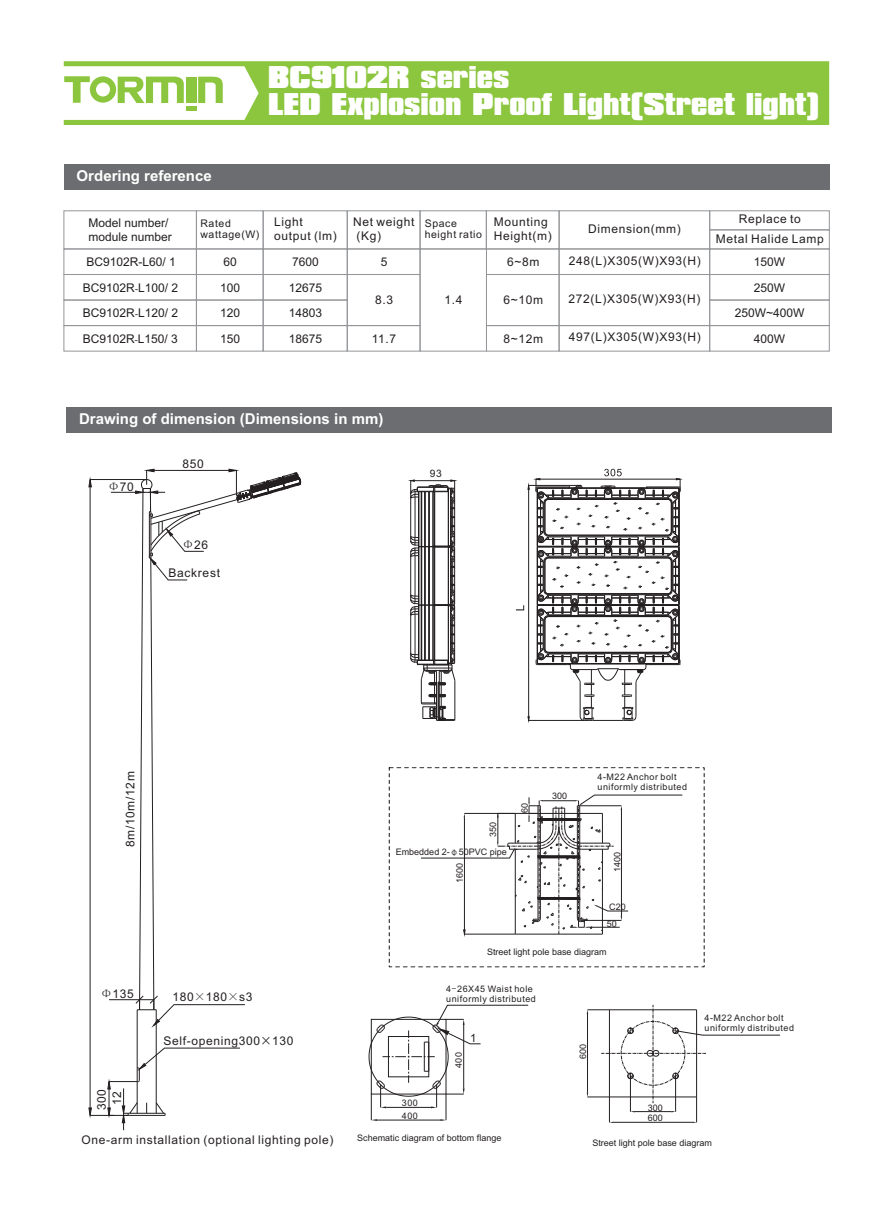
<style>
.page{position:relative;width:893px;height:1212px;background:#fff}
.page>*{position:absolute;margin:0;border:0;box-sizing:border-box;transform-origin:0 0}
.t1{font:700 27px/26.8px "Compacta BT";color:#fff}
.t2{font:700 15px "Arial";color:#fff}
.t3{font:15px "Sim Hei";color:#fff}
.t4{font:12px/13.4px "Arial";letter-spacing:.055em;color:#231f20}
.t5{font:12px/25.5px "Arial";color:#231f20}
.t6{font:11.4px "Arial";color:#231f20}
.t7{font:10.5px/11.7px "Arial";letter-spacing:.055em;color:#231f20}
.t8{font:10.35px "Arial";color:#231f20}
.t9{font:9px/12.8px "Arial";color:#231f20}
.t10{font:9px/10.1px "Arial";letter-spacing:.055em;color:#231f20}
.s1{font-size:9px}
.s2{font-family:"Sim Sun"}
.s3{font-family:"Adobe Fangsong Std"}
.s4{font-family:"Sim Hei"}
</style>
<div class="page">
<svg style="left:64px;top:61px;width:765px;height:64px;background:#9acd57"></svg>
<svg style="left:198px;top:77px;width:25px;height:26px"></svg>
<div style="left:186px;top:77px;width:10px;height:26px;background:#8bc63e"></div>
<hr style="left:186px;top:106px;width:10px;height:4px;background:#8bc63e">
<svg style="left:64px;top:76px;width:120px;height:27px"></svg>
<div style="left:66px;top:407px;width:766px;height:26px;background:#6c6d70"></div>
<div style="left:64px;top:164px;width:765px;height:25px;background:#6c6d70"></div>
<hr style="left:137px;top:1010px;width:1px;height:103px;background:#231f20">
<hr style="left:156px;top:1010px;width:1px;height:103px;background:#231f20">
<hr style="left:90px;top:479px;width:57px;height:1px;background:#231f20">
<hr style="left:90px;top:1115px;width:38px;height:1px;background:#231f20">
<hr style="left:90px;top:487px;width:1px;height:621px;background:#231f20">
<svg style="left:88px;top:477px;width:4px;height:11px"></svg>
<svg style="left:88px;top:1107px;width:4px;height:11px"></svg>
<hr style="left:109px;top:999px;width:45px;height:1px;background:#231f20">
<svg style="left:111px;top:468px;width:190px;height:560px"></svg>
<svg style="left:107px;top:1047px;width:133px;height:83px"></svg>
<svg style="left:587px;top:1005px;width:193px;height:118px"></svg>
<svg style="left:421px;top:795px;width:261px;height:141px"></svg>
<svg style="left:408px;top:479px;width:50px;height:242px"></svg>
<svg style="left:516px;top:469px;width:167px;height:254px"></svg>
<svg style="left:368px;top:1005px;width:160px;height:116px"></svg>
<div style="left:64px;top:211px;width:133px;height:38px;border:1px solid #939598"></div>
<div style="left:64px;top:249px;width:133px;height:26px;border:1px solid #939598"></div>
<div style="left:64px;top:274px;width:133px;height:26px;border:1px solid #939598"></div>
<div style="left:64px;top:300px;width:133px;height:26px;border:1px solid #939598"></div>
<div style="left:64px;top:325px;width:133px;height:26px;border:1px solid #939598"></div>
<div style="left:196px;top:211px;width:67px;height:38px;border:1px solid #939598"></div>
<div style="left:196px;top:249px;width:67px;height:26px;border:1px solid #939598"></div>
<div style="left:196px;top:274px;width:67px;height:26px;border:1px solid #939598"></div>
<div style="left:196px;top:300px;width:67px;height:26px;border:1px solid #939598"></div>
<div style="left:196px;top:325px;width:67px;height:26px;border:1px solid #939598"></div>
<div style="left:263px;top:249px;width:84px;height:26px;border:1px solid #939598"></div>
<div style="left:709px;top:249px;width:120px;height:26px;border:1px solid #939598"></div>
<div style="left:709px;top:274px;width:120px;height:26px;border:1px solid #939598"></div>
<div style="left:709px;top:300px;width:120px;height:26px;border:1px solid #939598"></div>
<div style="left:709px;top:325px;width:120px;height:26px;border:1px solid #939598"></div>
<div style="left:263px;top:274px;width:84px;height:26px;border:1px solid #939598"></div>
<div style="left:263px;top:300px;width:84px;height:26px;border:1px solid #939598"></div>
<div style="left:263px;top:325px;width:84px;height:26px;border:1px solid #939598"></div>
<div style="left:263px;top:211px;width:84px;height:38px;border:1px solid #939598"></div>
<div style="left:347px;top:211px;width:73px;height:38px;border:1px solid #939598"></div>
<div style="left:347px;top:274px;width:73px;height:52px;border:1px solid #939598"></div>
<div style="left:347px;top:249px;width:73px;height:26px;border:1px solid #939598"></div>
<div style="left:347px;top:325px;width:73px;height:26px;border:1px solid #939598"></div>
<div style="left:420px;top:249px;width:67px;height:102px;border:1px solid #939598"></div>
<div style="left:486px;top:249px;width:73px;height:26px;border:1px solid #939598"></div>
<div style="left:559px;top:249px;width:151px;height:26px;border:1px solid #939598"></div>
<div style="left:486px;top:274px;width:73px;height:52px;border:1px solid #939598"></div>
<div style="left:486px;top:325px;width:73px;height:26px;border:1px solid #939598"></div>
<div style="left:559px;top:274px;width:151px;height:52px;border:1px solid #939598"></div>
<div style="left:420px;top:211px;width:67px;height:38px;border:1px solid #939598"></div>
<div style="left:486px;top:211px;width:73px;height:38px;border:1px solid #939598"></div>
<div style="left:559px;top:211px;width:151px;height:38px;border:1px solid #939598"></div>
<div style="left:709px;top:230px;width:120px;height:19px;border:1px solid #939598"></div>
<div style="left:709px;top:211px;width:120px;height:19px;border:1px solid #939598"></div>
<div style="left:559px;top:325px;width:151px;height:26px;border:1px solid #939598"></div>
<p class="t3" style="left:77px;top:168px;width:61px">配用光源</p>
<p class="t2" style="left:77px;top:170px;width:137px">Ordering reference</p>
<h1 class="t1" style="left:268px;top:66px;width:552px">BC9102R series<br>LED Explosion Proof Light(Street light)</h1>
<p class="t5" style="left:88px;top:218px;width:85px;line-height:13.4px">Model number/ module number</p>
<p class="t5" style="left:87px;top:250px;width:91px">BC9102R-L60/ 1</p>
<p class="t4" style="left:83px;top:276px;width:97px;line-height:25.5px;text-align:justify">BC9102R<span class="s1">-</span>L100/ 2<br>BC9102R<span class="s1">-</span>L120/ 2<br>BC9102R<span class="s1">-</span>L150/ 3</p>
<p class="t4" style="left:494px;top:216px;width:60px">Mounting<br>Height(m)</p>
<p class="t4" style="left:716px;top:211px;width:110px;line-height:19px;text-align:center">Replace to<br>Metal Halide Lamp</p>
<p class="t7" style="left:200px;top:218px;width:60px">Rated wattage(W)</p>
<p class="t4" style="left:274px;top:216px;width:64px">Light output (lm)</p>
<p class="t4" style="left:353px;top:216px;width:63px">Net weight (Kg)</p>
<p class="t4" style="left:588px;top:223px;width:94px">Dimension(mm)</p>
<p class="t7" style="left:425px;top:218px;width:59px">Space height ratio</p>
<p class="t5" style="left:220px;top:250px;width:22px">60<br>100<br>120<br>150</p>
<p class="t4" style="left:569px;top:255px;width:134px">248(L)X305(W)X93(H)</p>
<p class="t4" style="left:292px;top:256px;width:28px">7600</p>
<p class="t4" style="left:754px;top:256px;width:33px">150W</p>
<p class="t4" style="left:445px;top:295px;width:20px">1.4</p>
<p class="t4" style="left:503px;top:294px;width:41px">6~10m</p>
<p class="t4" style="left:507px;top:256px;width:34px">6~8m</p>
<p class="t4" style="left:381px;top:256px;width:8px">5</p>
<p class="t5" style="left:289px;top:276px;width:35px">12675<br>14803</p>
<p class="t5" style="left:735px;top:276px;width:71px;text-align:center">250W<br>250W~400W</p>
<p class="t4" style="left:569px;top:293px;width:134px">272(L)X305(W)X93(H)</p>
<p class="t4" style="left:375px;top:294px;width:20px">8.3</p>
<p class="t4" style="left:569px;top:332px;width:134px">497(L)X305(W)X93(H)</p>
<p class="t4" style="left:372px;top:333px;width:26px">11.7</p>
<p class="t4" style="left:289px;top:333px;width:35px">18675</p>
<p class="t4" style="left:503px;top:333px;width:41px">8~12m</p>
<p class="t4" style="left:754px;top:333px;width:33px">400W</p>
<p class="t3" style="left:79px;top:411px;width:61px">配用光源</p>
<p class="t2" style="left:79px;top:413px;width:306px">Drawing of dimension (Dimensions in mm)</p>
<p class="t4" style="left:108px;top:481px;width:28px"><span class="s2">Φ</span>70</p>
<p class="t4" style="left:183px;top:459px;width:23px">850</p>
<p class="t4" style="left:182px;top:539px;width:28px"><span class="s2">Φ</span>26</p>
<p class="t4" style="left:169px;top:567px;width:53px">Backrest</p>
<p class="t8" style="left:430px;top:470px;width:13px">93</p>
<p class="t4" style="left:125px;top:847px;width:78px;rotate:-90deg">8m/10m/12m</p>
<p class="t4" style="left:101px;top:988px;width:35px"><span class="s2">Φ</span>135</p>
<p class="t4" style="left:172px;top:991px;width:82px">180<span class="s3">×</span>180<span class="s3">×</span>s3</p>
<p class="t4" style="left:96px;top:1110px;width:23px;rotate:-90deg">300</p>
<p class="t4" style="left:111px;top:1105px;width:16px;rotate:-90deg">12</p>
<p class="t4" style="left:164px;top:1035px;width:132px">Self-opening300<span class="s4">×</span>130</p>
<p class="t9" style="left:487px;top:837px;width:17px;rotate:-90deg">350</p>
<p class="t9" style="left:396px;top:846px;width:113px">Embedded 2-<span class="s4">φ</span>50PVC pipe</p>
<p class="t9" style="left:454px;top:883px;width:22px;rotate:-90deg">1600</p>
<p class="t9" style="left:519px;top:813px;width:12px;rotate:-90deg">60</p>
<p class="t9" style="left:552px;top:791px;width:17px">300</p>
<p class="t10" style="left:597px;top:772px;width:91px">4-M22 Anchor bolt uniformly distributed</p>
<p class="t9" style="left:612px;top:872px;width:22px;rotate:-90deg">1400</p>
<p class="t9" style="left:607px;top:899px;width:20px;line-height:17.1px">C20<br>50</p>
<p class="t9" style="left:487px;top:947px;width:121px">Street light pole base diagram</p>
<p class="t10" style="left:446px;top:985px;width:91px">4<span class="s4">-</span>26X45 Waist hole uniformly distributed</p>
<p class="t9" style="left:402px;top:1097px;width:18px">300<br>400</p>
<p class="t9" style="left:453px;top:1068px;width:18px;rotate:-90deg">400</p>
<p class="t6" style="left:470px;top:1034px;width:8px">1</p>
<p class="t9" style="left:577px;top:1059px;width:17px;rotate:-90deg">600</p>
<p class="t9" style="left:648px;top:1102px;width:17px">300</p>
<p class="t9" style="left:648px;top:1112px;width:17px">600</p>
<p class="t10" style="left:704px;top:1013px;width:91px">4-M22 Anchor bolt uniformly distributed</p>
<p class="t4" style="left:81px;top:1134px;width:254px">One-arm installation (optional lighting pole)</p>
<p class="t9" style="left:357px;top:1132px;width:146px">Schematic diagram of bottom flange</p>
<p class="t9" style="left:592px;top:1137px;width:121px">Street light pole base diagram</p>
</div>
